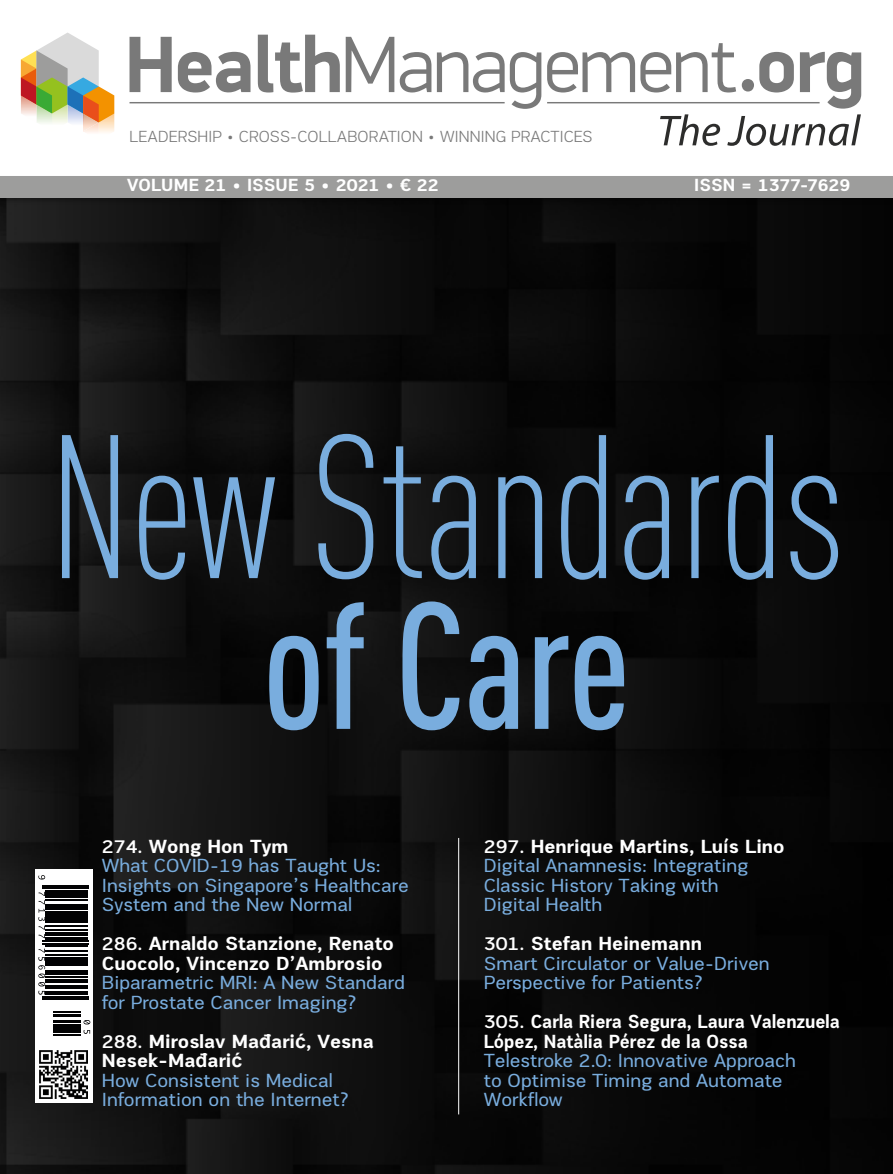
<style>
.page{position:relative;width:893px;height:1174px;background:#fff}
.page>*{position:absolute;margin:0;border:0;box-sizing:border-box;transform-origin:0 0}
.t1{font:300 200.85px "DIN Cond";letter-spacing:-.01em;color:#79adde;scale:.95 1}
.t2{font:500 176.85px "DIN Cond";letter-spacing:-.01em;color:#79adde;scale:.95 1}
.t3{font:19.5px/19.5px "PRC Fidelity";color:#79adde}
.t4{font:700 19.5px/19.5px "PRC Fidelity";color:#fff;scale:.91 1}
.t5{font:700 19.5px/19.5px "PRC Fidelity";color:#fff}
.t6{font:700 18px "PRC Fidelity";color:#fff}
.t7{font:300 16.5px "PRC Fidelity";letter-spacing:.01em;color:#797979}
.s1{font-weight:500;color:#fff}
.s2{font-weight:700;color:#fff}
.s3{font-weight:500}
.s4{font-family:"Arial";font-weight:700;color:#fff}
</style>
<div class="page">
<img style="left:0;top:205px;width:893px;height:969px">
<svg style="left:130px;top:37px;width:42px;height:55px"></svg>
<svg style="left:178px;top:52px;width:72px;height:40px"></svg>
<svg style="left:258px;top:35px;width:82px;height:58px"></svg>
<svg style="left:346px;top:37px;width:48px;height:55px"></svg>
<svg style="left:400px;top:52px;width:31px;height:40px"></svg>
<svg style="left:437px;top:52px;width:104px;height:57px"></svg>
<svg style="left:547px;top:43px;width:314px;height:103px"></svg>
<hr style="left:130px;top:102px;width:375px;height:1px;background:#797979">
<hr style="left:547px;top:102px;width:273px;height:1px;background:#797979">
<div style="left:0;top:174px;width:893px;height:31px;background:#000;opacity:.32"></div>
<div style="left:0;top:176px;width:893px;height:21px;background:#9d9d9c"></div>
<hr style="left:458px;top:838px;width:1px;height:276px;background:#fff">
<svg style="left:21px;top:33px;width:93px;height:100px"></svg>
<svg style="left:35px;top:869px;width:57px;height:234px"></svg>
<img style="left:40px;top:1050px;width:48px;height:48px">
<hr style="left:42px;top:885px;width:46px;height:1px;background:#020203">
<hr style="left:42px;top:887px;width:46px;height:1px;background:#020203">
<svg style="left:38px;top:875px;width:7px;height:4px"></svg>
<hr style="left:46px;top:890px;width:42px;height:1px;background:#020203">
<hr style="left:46px;top:891px;width:42px;height:1px;background:#020203">
<hr style="left:46px;top:892px;width:42px;height:1px;background:#020203">
<hr style="left:46px;top:894px;width:42px;height:2px;background:#020203">
<hr style="left:46px;top:896px;width:42px;height:1px;background:#020203">
<hr style="left:46px;top:899px;width:42px;height:1px;background:#020203">
<hr style="left:46px;top:904px;width:42px;height:1px;background:#020203">
<hr style="left:46px;top:907px;width:42px;height:1px;background:#020203">
<hr style="left:46px;top:908px;width:42px;height:1px;background:#020203">
<hr style="left:46px;top:911px;width:42px;height:2px;background:#020203">
<hr style="left:46px;top:913px;width:42px;height:1px;background:#020203">
<hr style="left:46px;top:915px;width:42px;height:1px;background:#020203">
<hr style="left:46px;top:916px;width:42px;height:1px;background:#020203">
<hr style="left:46px;top:917px;width:42px;height:2px;background:#020203">
<hr style="left:46px;top:919px;width:42px;height:1px;background:#020203">
<hr style="left:46px;top:921px;width:42px;height:1px;background:#020203">
<hr style="left:46px;top:925px;width:42px;height:1px;background:#020203">
<hr style="left:46px;top:929px;width:42px;height:2px;background:#020203">
<hr style="left:46px;top:932px;width:42px;height:1px;background:#020203">
<hr style="left:46px;top:933px;width:42px;height:1px;background:#020203">
<hr style="left:46px;top:934px;width:42px;height:1px;background:#020203">
<hr style="left:46px;top:937px;width:42px;height:1px;background:#020203">
<hr style="left:46px;top:938px;width:42px;height:1px;background:#020203">
<svg style="left:38px;top:892px;width:7px;height:46px"></svg>
<hr style="left:42px;top:940px;width:46px;height:2px;background:#020203">
<hr style="left:42px;top:943px;width:46px;height:1px;background:#020203">
<hr style="left:46px;top:945px;width:42px;height:1px;background:#020203">
<hr style="left:46px;top:950px;width:42px;height:1px;background:#020203">
<hr style="left:46px;top:954px;width:42px;height:1px;background:#020203">
<hr style="left:46px;top:957px;width:42px;height:1px;background:#020203">
<hr style="left:46px;top:958px;width:42px;height:2px;background:#020203">
<hr style="left:46px;top:960px;width:42px;height:1px;background:#020203">
<hr style="left:46px;top:962px;width:42px;height:1px;background:#020203">
<hr style="left:46px;top:964px;width:42px;height:2px;background:#020203">
<hr style="left:46px;top:970px;width:42px;height:2px;background:#020203">
<hr style="left:46px;top:972px;width:42px;height:1px;background:#020203">
<hr style="left:46px;top:973px;width:42px;height:1px;background:#020203">
<hr style="left:46px;top:976px;width:42px;height:2px;background:#020203">
<hr style="left:46px;top:979px;width:42px;height:1px;background:#020203">
<hr style="left:46px;top:980px;width:42px;height:1px;background:#020203">
<hr style="left:46px;top:981px;width:42px;height:2px;background:#020203">
<hr style="left:46px;top:985px;width:42px;height:1px;background:#020203">
<hr style="left:46px;top:987px;width:42px;height:2px;background:#020203">
<hr style="left:46px;top:991px;width:42px;height:1px;background:#020203">
<hr style="left:46px;top:992px;width:42px;height:1px;background:#020203">
<hr style="left:46px;top:993px;width:42px;height:2px;background:#020203">
<svg style="left:38px;top:948px;width:7px;height:46px"></svg>
<hr style="left:42px;top:996px;width:46px;height:1px;background:#020203">
<hr style="left:42px;top:998px;width:46px;height:1px;background:#020203">
<hr style="left:53px;top:1011px;width:28px;height:2px;background:#020203">
<hr style="left:53px;top:1034px;width:28px;height:2px;background:#020203">
<svg style="left:53px;top:1014px;width:37px;height:20px"></svg>
<p class="t7" style="left:129px;top:128px;width:465px">LEADERSHIP • CROSS-COLLABORATION • WINNING PRACTICES</p>
<p class="t6" style="left:127px;top:174px;width:313px">VOLUME 21 • ISSUE 5 • 2021 • € 22</p>
<p class="t6" style="left:694px;top:174px;width:157px">ISSN = 1377-7629</p>
<h1 class="t1" style="left:48px;top:393px;width:840px">New Standards</h1>
<h2 class="t2" style="left:262px;top:561px;width:389px">of Care</h2>
<p class="t3" style="left:102px;top:836px;width:308px"><span class="s1">274.</span> <span class="s2">Wong Hon Tym<br></span>What COVID-19 has Taught Us:<br>Insights on Singapore’s Healthcare<br>System and the New Normal</p>
<p class="t5" style="left:102px;top:933px;width:294px"><span class="s3">286.</span> Arnaldo Stanzione, Renato<br>Cuocolo, Vincenzo D’Ambrosio</p>
<p class="t3" style="left:102px;top:972px;width:305px">Biparametric MRI: A New Standard for Prostate Cancer Imaging?</p>
<p class="t3" style="left:102px;top:1031px;width:274px"><span class="s1">288.</span> <span class="s2">Miroslav Ma</span><span class="s4">đ</span><span class="s2">ari</span><span class="s4">ć</span><span class="s2">, Vesna<br>Nesek-Ma</span><span class="s4">đ</span><span class="s2">ari</span><span class="s4">ć<br></span>How Consistent is Medical<br>Information on the Internet?</p>
<p class="t3" style="left:484px;top:836px;width:302px"><span class="s1">297.</span> <span class="s2">Henrique Martins, Luís Lino<br></span>Digital Anamnesis: Integrating<br>Classic History Taking with<br>Digital Health</p>
<p class="t3" style="left:484px;top:933px;width:287px"><span class="s1">301.</span> <span class="s2">Stefan Heinemann<br></span>Smart Circulator or Value-Driven<br>Perspective for Patients?</p>
<p class="t4" style="left:484px;top:1011px;width:393px"><span class="s3">305.</span> Carla Riera Segura, Laura Valenzuela<br>López, Natàlia Pérez de la Ossa</p>
<p class="t3" style="left:484px;top:1050px;width:314px">Telestroke 2.0: Innovative Approach to Optimise Timing and Automate<br>Workflow</p>
</div>
